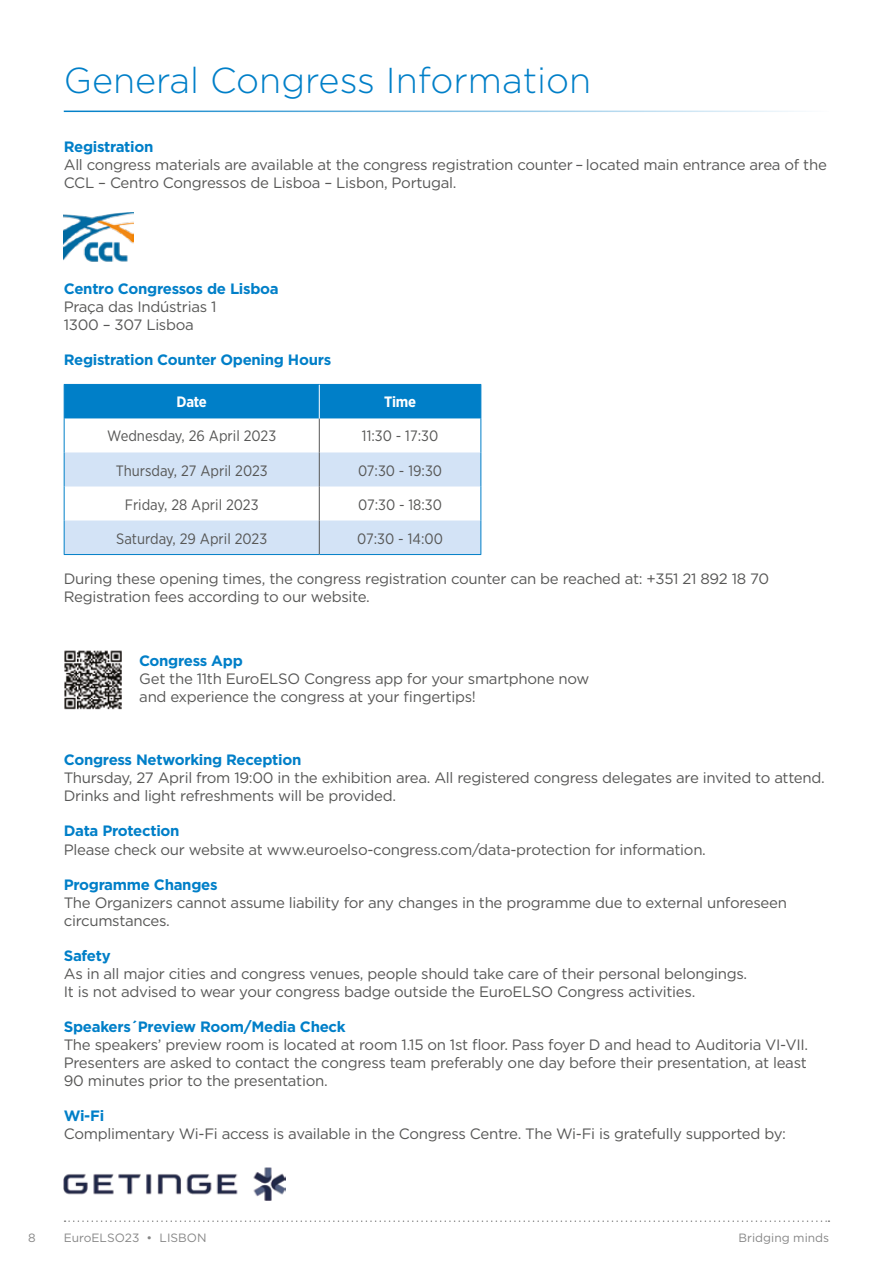
<style>
.page{position:relative;width:893px;height:1263px;background:#fff}
.page>*{position:absolute;margin:0;border:0;box-sizing:border-box;transform-origin:0 0}
.t1{font:300 36px "Gotham";color:#007fc8}
.t2{font:15px/18px "Gotham";letter-spacing:-.02em;color:#575756}
.t3{font:700 15px "Gotham";letter-spacing:-.02em;color:#007fc8}
.t4{font:15px "Gotham Narrow";color:#575756}
.t5{font:700 15px "Gotham Narrow";letter-spacing:-.02em;color:#fff}
.t6{font:12px "Gotham";color:#878787}
</style>
<div class="page">
<svg style="left:65px;top:1220px;width:764px;height:2px"></svg>
<hr style="left:64px;top:111px;width:765px;height:1px;background:#007fc8">
<img style="left:64px;top:213px;width:70px;height:49px">
<div style="left:65px;top:385px;width:415px;height:33px;background:#007fc8"></div>
<svg style="left:65px;top:452px;width:415px;height:102px"></svg>
<hr style="left:64px;top:554px;width:255px;height:1px;background:#007fc8">
<hr style="left:319px;top:554px;width:162px;height:1px;background:#007fc8">
<hr style="left:319px;top:418px;width:1px;height:34px;background:#575756">
<hr style="left:319px;top:452px;width:1px;height:34px;background:#575756">
<hr style="left:319px;top:486px;width:1px;height:34px;background:#575756">
<hr style="left:319px;top:520px;width:1px;height:34px;background:#575756">
<hr style="left:64px;top:418px;width:1px;height:34px;background:#007fc8">
<hr style="left:480px;top:418px;width:1px;height:34px;background:#007fc8">
<hr style="left:64px;top:452px;width:1px;height:34px;background:#007fc8">
<hr style="left:480px;top:452px;width:1px;height:34px;background:#007fc8">
<hr style="left:64px;top:486px;width:1px;height:34px;background:#007fc8">
<hr style="left:480px;top:486px;width:1px;height:34px;background:#007fc8">
<hr style="left:64px;top:520px;width:1px;height:34px;background:#007fc8">
<hr style="left:480px;top:520px;width:1px;height:34px;background:#007fc8">
<hr style="left:64px;top:384px;width:255px;height:1px;background:#007fc8">
<hr style="left:64px;top:385px;width:1px;height:33px;background:#007fc8">
<hr style="left:319px;top:384px;width:162px;height:1px;background:#007fc8">
<hr style="left:480px;top:385px;width:1px;height:33px;background:#007fc8">
<hr style="left:319px;top:385px;width:1px;height:33px;background:#fff">
<img style="left:64px;top:650px;width:58px;height:59px">
<img style="left:64px;top:1167px;width:221px;height:34px">
<h1 class="t1" style="left:64px;top:57px;width:529px">General Congress Information</h1>
<p class="t3" style="left:64px;top:137px;width:91px">Registration</p>
<p class="t2" style="left:64px;top:156px;width:765px">All congress materials are available at the congress registration counter – located main entrance area of the<br>CCL – Centro Congressos de Lisboa – Lisbon, Portugal.</p>
<p class="t3" style="left:64px;top:279px;width:217px">Centro Congressos de Lisboa</p>
<p class="t2" style="left:64px;top:298px;width:154px">Praça das Indústrias 1<br>1300 – 307 Lisboa</p>
<p class="t3" style="left:64px;top:350px;width:269px">Registration Counter Opening Hours</p>
<p class="t5" style="left:177px;top:392px;width:32px">Date</p>
<p class="t5" style="left:384px;top:392px;width:33px">Time</p>
<p class="t4" style="left:107px;top:427px;width:171px">Wednesday, 26 April 2023</p>
<p class="t4" style="left:362px;top:427px;width:78px">11:30 - 17:30</p>
<p class="t4" style="left:116px;top:461px;width:154px">Thursday, 27 April 2023</p>
<p class="t4" style="left:358px;top:461px;width:86px">07:30 - 19:30</p>
<p class="t4" style="left:125px;top:495px;width:135px">Friday, 28 April 2023</p>
<p class="t4" style="left:358px;top:495px;width:85px">07:30 - 18:30</p>
<p class="t4" style="left:116px;top:529px;width:153px">Saturday, 29 April 2023</p>
<p class="t4" style="left:357px;top:529px;width:87px">07:30 - 14:00</p>
<p class="t2" style="left:64px;top:569px;width:707px">During these opening times, the congress registration counter can be reached at: +351 21 892 18 70<br>Registration fees according to our website.</p>
<p class="t3" style="left:139px;top:650px;width:105px">Congress App</p>
<p class="t2" style="left:139px;top:669px;width:452px">Get the 11th EuroELSO Congress app for your smartphone now and experience the congress at your fingertips!</p>
<p class="t3" style="left:64px;top:750px;width:239px">Congress Networking Reception</p>
<p class="t2" style="left:64px;top:769px;width:762px">Thursday, 27 April from 19:00 in the exhibition area. All registered congress delegates are invited to attend.<br>Drinks and light refreshments will be provided.</p>
<p class="t3" style="left:64px;top:821px;width:117px">Data Protection</p>
<p class="t2" style="left:64px;top:840px;width:644px">Please check our website at www.euroelso-congress.com/data-protection for information.</p>
<p class="t3" style="left:64px;top:874px;width:155px">Programme Changes</p>
<p class="t2" style="left:64px;top:893px;width:725px">The Organizers cannot assume liability for any changes in the programme due to external unforeseen circumstances.</p>
<p class="t3" style="left:64px;top:945px;width:48px">Safety</p>
<p class="t2" style="left:64px;top:964px;width:685px">As in all major cities and congress venues, people should take care of their personal belongings.<br>It is not advised to wear your congress badge outside the EuroELSO Congress activities.</p>
<p class="t3" style="left:64px;top:1016px;width:283px">Speakers´Preview Room/Media Check</p>
<p class="t2" style="left:64px;top:1035px;width:746px;text-align:justify">The speakers’ preview room is located at room 1.15 on 1st floor. Pass foyer D and head to Auditoria VI-VII.<br>Presenters are asked to contact the congress team preferably one day before their presentation, at least 90 minutes prior to the presentation.</p>
<p class="t3" style="left:64px;top:1105px;width:42px">Wi-Fi</p>
<p class="t2" style="left:64px;top:1124px;width:724px">Complimentary Wi-Fi access is available in the Congress Centre. The Wi-Fi is gratefully supported by:</p>
<p class="t6" style="left:28px;top:1230px;width:9px">8</p>
<p class="t6" style="left:64px;top:1230px;width:144px">EuroELSO23 • LISBON</p>
<p class="t6" style="left:739px;top:1230px;width:92px">Bridging minds</p>
</div>
